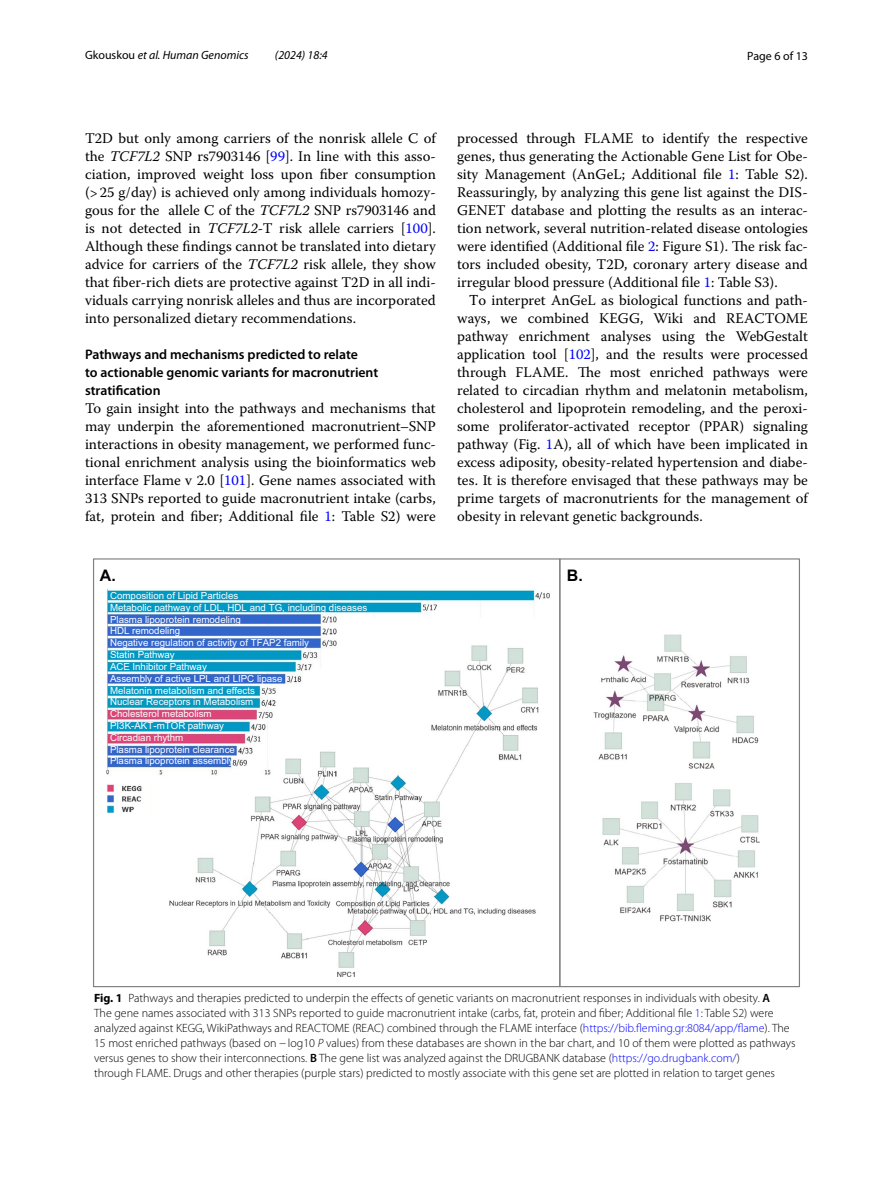
<style>
.page{position:relative;width:893px;height:1187px;background:#fff}
.page>*{position:absolute;margin:0;border:0;box-sizing:border-box;transform-origin:0 0}
.t1{font:700 15.9px "Arial";color:#000}
.t2{font:14.7px/18px "Warnock Pro";color:#000;text-align:justify}
.t3{font:600 13.8px/18px "Myriad Pro";color:#000}
.t4{font:300 12px/15px "Myriad Pro";color:#000}
.t5{font:italic 12px "Myriad Pro";color:#000}
.t6{font:12px "Myriad Pro";color:#000}
.t7{font:9.75px/11.9px "Arial";color:#fff}
.s1{font-style:normal}
.s2{font-style:italic}
.s3{color:#00f}
.s4{font-family:"Code 2000"}
.s5{font-weight:700}
.s6{font-weight:600}
</style>
<div class="page">
<img style="left:106px;top:589px;width:653px;height:387px">
<div style="left:559px;top:558px;width:241px;height:429px;border:1px solid #7f7f7f"></div>
<p class="t5" style="left:85px;top:48px;width:165px"><span class="s1">Gkouskou</span> et al. Human Genomics</p>
<p class="t5" style="left:275px;top:48px;width:54px">(2024) 18:4</p>
<p class="t6" style="left:747px;top:48px;width:62px">Page 6 of 13</p>
<p class="t2" style="left:85px;top:128px;width:352px">T2D but only among carriers of the nonrisk allele C of the <span class="s2">TCF7L2</span> SNP rs7903146 [<span class="s3">99</span>]. In line with this asso&shy;ciation, improved weight loss upon fiber consumption (&gt;25 g/day) is achieved only among individuals homozy&shy;gous for the allele C of the <span class="s2">TCF7L2</span> SNP rs7903146 and is not detected in <span class="s2">TCF7L2</span>-T risk allele carriers [<span class="s3">100</span>].<br>Although these findings cannot be translated into dietary advice for carriers of the <span class="s2">TCF7L2</span> risk allele, they show that fiber-rich diets are protective against T2D in all indi&shy;viduals carrying nonrisk alleles and thus are incorporated into personalized dietary recommendations.</p>
<p class="t3" style="left:85px;top:345px;width:295px">Pathways and mechanisms predicted to relate<br>to actionable genomic variants for macronutrient stratification</p>
<p class="t2" style="left:85px;top:398px;width:352px">To gain insight into the pathways and mechanisms that may underpin the aforementioned macronutrient–SNP interactions in obesity management, we performed func&shy;tional enrichment analysis using the bioinformatics web interface Flame v 2.0 [<span class="s3">101</span>]. Gene names associated with 313 SNPs reported to guide macronutrient intake (carbs, fat, protein and fiber; Additional file <span class="s3">1</span>: Table S2) were</p>
<p class="t2" style="left:457px;top:128px;width:352px">processed through FLAME to identify the respective genes, thus generating the Actionable Gene List for Obe&shy;sity Management (AnGeL; Additional file <span class="s3">1</span>: Table S2).<br>Reassuringly, by analyzing this gene list against the DIS-GENET database and plotting the results as an interac&shy;tion network, several nutrition-related disease ontologies were identified (Additional file <span class="s3">2</span>: Figure S1). The risk fac&shy;tors included obesity, T2D, coronary artery disease and irregular blood pressure (Additional file <span class="s3">1</span>: Table S3).</p>
<p class="t2" style="left:457px;top:290px;width:352px;text-indent:12px"><span class="s4">Τ</span>o interpret AnGeL as biological functions and path&shy;ways, we combined KEGG, Wiki and REACTOME pathway enrichment analyses using the WebGestalt application tool [<span class="s3">102</span>], and the results were processed through FLAME. The most enriched pathways were related to circadian rhythm and melatonin metabolism, cholesterol and lipoprotein remodeling, and the peroxi&shy;some proliferator-activated receptor (PPAR) signaling pathway (Fig. <span class="s3">1</span>A), all of which have been implicated in excess adiposity, obesity-related hypertension and diabe&shy;tes. It is therefore envisaged that these pathways may be prime targets of macronutrients for the management of obesity in relevant genetic backgrounds.</p>
<p class="t1" style="left:100px;top:564px;width:17px">A.</p>
<p class="t1" style="left:567px;top:564px;width:17px">B.</p>
<p class="t7" style="left:110px;top:589px;width:259px">Composition of Lipid Particles<br>Metabolic pathway of LDL, HDL and TG, including diseases<br>Plasma lipoprotein remodeling<br>HDL remodeling<br>Negative regulation of activity of TFAP2 family<br>Statin Pathway<br>ACE Inhibitor Pathway<br>Assembly of active LPL and LIPC lipase<br>Melatonin metabolism and effects<br>Nuclear Receptors in Metabolism<br>Cholesterol metabolism<br>PI3K-AKT-mTOR pathway<br>Circadian rhythm<br>Plasma lipoprotein clearance<br>Plasma lipoprotein assembly</p>
<p class="t4" style="left:94px;top:990px;width:703px"><span class="s5">Fig. 1</span> Pathways and therapies predicted to underpin the effects of genetic variants on macronutrient responses in individuals with obesity. <span class="s6">A<br></span>The gene names associated with 313 SNPs reported to guide macronutrient intake (carbs, fat, protein and fiber; Additional file <span class="s3">1</span>: Table S2) were analyzed against KEGG, WikiPathways and REACTOME (REAC) combined through the FLAME interface (<span class="s3">https://bib.fleming.gr:8084/app/flame</span>). The 15 most enriched pathways (based on −log10 <span class="s2">P</span> values) from these databases are shown in the bar chart, and 10 of them were plotted as pathways versus genes to show their interconnections. <span class="s6">B</span> The gene list was analyzed against the DRUGBANK database (<span class="s3">https://go.drugbank.com/</span>)<br>through FLAME. Drugs and other therapies (purple stars) predicted to mostly associate with this gene set are plotted in relation to target genes</p>
</div>
